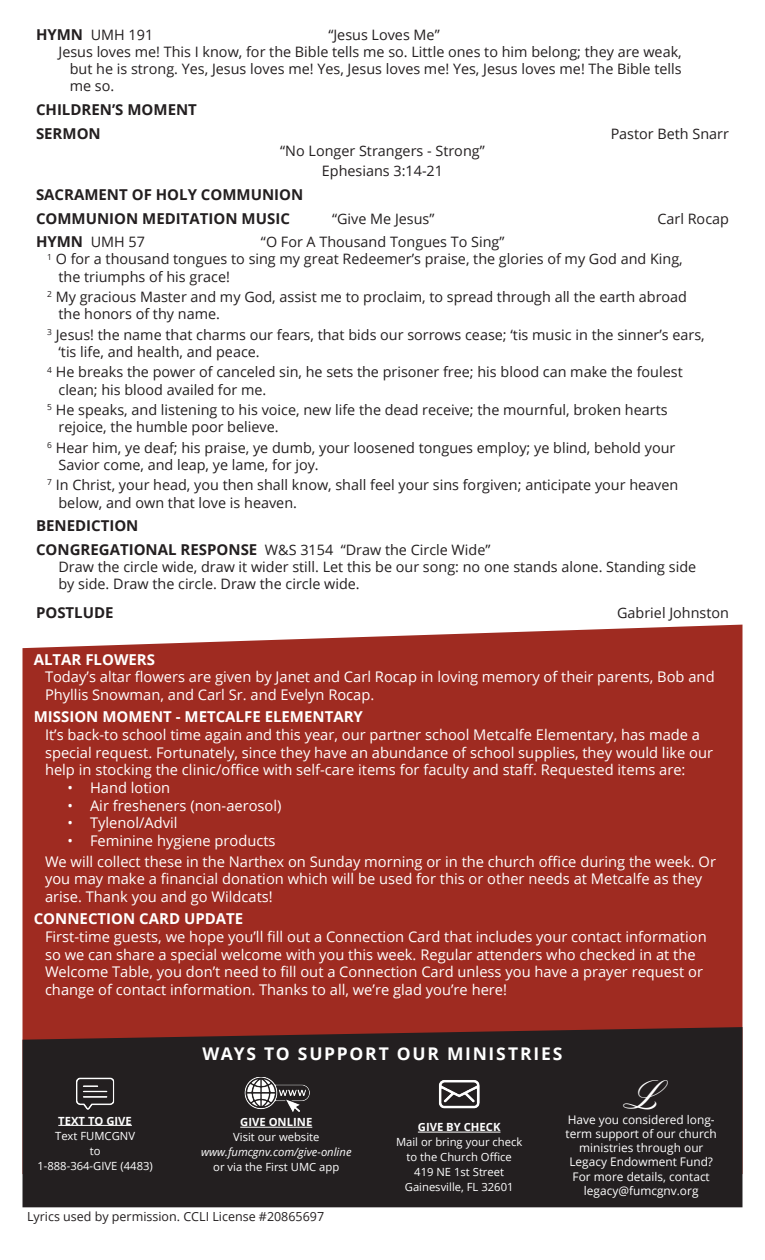
<style>
.page{position:relative;width:765px;height:1260px;background:#fff}
.page>*{position:absolute;margin:0;border:0;box-sizing:border-box;transform-origin:0 0}
.t1{font:45px "Cylburn";color:#fff}
.t2{font:700 17.5px "Open Sans";letter-spacing:.095em;color:#fff}
.Worship_Element{font:700 15px "Open Sans";color:#231f20}
.Worship_Element-2{font:700 15px "Open Sans";color:#fff}
.Litany_Block{font:14.75px/17.6px "Open Sans";color:#fff}
.Litany_Block-2{font:14.38px/17.2px "Open Sans";color:#231f20}
.Worship_Element-3{font:14.38px "Open Sans";color:#231f20}
.t3{font:12.5px "Open Sans";color:#231f20}
.t4{font:11.88px/14.2px "Open Sans";color:#fff;text-align:center}
.t5{font:11.25px/15px "Open Sans";color:#fff;text-align:center}
.t6{font:700 11.25px "Open Sans";color:#fff}
.s1{font-weight:700;font-size:15px}
.s2{font-style:italic}
</style>
<div class="page">
<svg style="left:22px;top:625px;width:720px;height:549px;background:#a63b32"></svg>
<div style="left:23px;top:1027px;width:720px;height:180px;background:#231f20"></div>
<hr style="left:240px;top:1127px;width:72px;height:1px;background:#fff">
<img style="left:77px;top:1076px;width:37px;height:37px">
<div style="left:75px;top:1074px;width:41px;height:41px;border:1px solid #231f20"></div>
<hr style="left:58px;top:1125px;width:74px;height:1px;background:#fff">
<img style="left:439px;top:1074px;width:40px;height:41px">
<hr style="left:418px;top:1132px;width:83px;height:1px;background:#fff">
<img style="left:245px;top:1078px;width:64px;height:37px">
<p class="Litany_Block-2" style="left:36px;top:25px;width:119px"><span class="s1">HYMN</span> UMH 191</p>
<p class="Litany_Block-2" style="left:328px;top:25px;width:113px">“Jesus Loves Me”</p>
<p class="Litany_Block-2" style="left:70px;top:43px;width:614px;text-align:justify;text-indent:-11px">Jesus loves me! This I know, for the Bible tells me so. Little ones to him belong; they are weak, but he is strong. Yes, Jesus loves me! Yes, Jesus loves me! Yes, Jesus loves me! The Bible tells me so.</p>
<p class="Worship_Element" style="left:36px;top:99px;width:162px">CHILDREN’S MOMENT</p>
<p class="Worship_Element" style="left:36px;top:123px;width:66px">SERMON</p>
<p class="Litany_Block-2" style="left:611px;top:124px;width:120px">Pastor Beth Snarr</p>
<p class="Litany_Block-2" style="left:280px;top:142px;width:206px">“No Longer Strangers - Strong”</p>
<p class="Litany_Block-2" style="left:322px;top:162px;width:123px">Ephesians 3:14-21</p>
<p class="Worship_Element" style="left:36px;top:184px;width:269px">SACRAMENT OF HOLY COMMUNION</p>
<p class="Worship_Element" style="left:36px;top:207px;width:255px">COMMUNION MEDITATION MUSIC</p>
<p class="Litany_Block-2" style="left:332px;top:209px;width:104px">“Give Me Jesus”</p>
<p class="Litany_Block-2" style="left:657px;top:209px;width:73px">Carl Rocap</p>
<p class="Litany_Block-2" style="left:36px;top:233px;width:111px"><span class="s1">HYMN</span> UMH 57</p>
<p class="Litany_Block-2" style="left:261px;top:233px;width:245px">“O For A Thousand Tongues To Sing”</p>
<p class="Litany_Block-2" style="left:58px;top:250px;width:626px;text-indent:-11px"><sup>1</sup> O for a thousand tongues to sing my great Redeemer’s praise, the glories of my God and King, the triumphs of his grace!</p>
<p class="Litany_Block-2" style="left:58px;top:288px;width:630px;text-indent:-11px"><sup>2</sup> My gracious Master and my God, assist me to proclaim, to spread through all the earth abroad the honors of thy name.</p>
<p class="Litany_Block-2" style="left:58px;top:325px;width:648px;text-indent:-11px"><sup>3</sup> Jesus! the name that charms our fears, that bids our sorrows cease; ‘tis music in the sinner’s ears, ‘tis life, and health, and peace.</p>
<p class="Litany_Block-2" style="left:58px;top:363px;width:626px;text-indent:-11px"><sup>4</sup> He breaks the power of canceled sin, he sets the prisoner free; his blood can make the foulest clean; his blood availed for me.</p>
<p class="Litany_Block-2" style="left:58px;top:401px;width:611px;text-indent:-11px"><sup>5</sup> He speaks, and listening to his voice, new life the dead receive; the mournful, broken hearts rejoice, the humble poor believe.</p>
<p class="Litany_Block-2" style="left:58px;top:438px;width:618px;text-indent:-11px"><sup>6</sup> Hear him, ye deaf; his praise, ye dumb, your loosened tongues employ; ye blind, behold your<br>Savior come, and leap, ye lame, for joy.</p>
<p class="Litany_Block-2" style="left:58px;top:476px;width:621px;text-indent:-11px"><sup>7</sup> In Christ, your head, you then shall know, shall feel your sins forgiven; anticipate your heaven below, and own that love is heaven.</p>
<p class="Worship_Element" style="left:36px;top:515px;width:104px">BENEDICTION</p>
<p class="Litany_Block-2" style="left:36px;top:541px;width:456px"><span class="s1">CONGREGATIONAL RESPONSE</span> W&amp;S 3154 “Draw the Circle Wide”</p>
<p class="Litany_Block-2" style="left:58px;top:558px;width:639px">Draw the circle wide, draw it wider still. Let this be our song: no one stands alone. Standing side by side. Draw the circle. Draw the circle wide.</p>
<p class="Worship_Element" style="left:36px;top:602px;width:79px">POSTLUDE</p>
<p class="Worship_Element-3" style="left:617px;top:603px;width:113px">Gabriel Johnston</p>
<p class="Worship_Element-2" style="left:34px;top:649px;width:123px">ALTAR FLOWERS</p>
<p class="Litany_Block" style="left:45px;top:668px;width:671px">Today’s altar flowers are given by Janet and Carl Rocap in loving memory of their parents, Bob and<br>Phyllis Snowman, and Carl Sr. and Evelyn Rocap.</p>
<p class="Worship_Element-2" style="left:34px;top:706px;width:331px">MISSION MOMENT - METCALFE ELEMENTARY</p>
<p class="Litany_Block" style="left:45px;top:725px;width:670px">It’s back-to school time again and this year, our partner school Metcalfe Elementary, has made a special request. Fortunately, since they have an abundance of school supplies, they would like our help in stocking the clinic/office with self-care items for faculty and staff. Requested items are:</p>
<p class="Litany_Block" style="left:68px;top:778px;width:104px">• Hand lotion</p>
<p class="Litany_Block" style="left:68px;top:796px;width:216px">• Air fresheners (non-aerosol)</p>
<p class="Litany_Block" style="left:68px;top:814px;width:112px">• Tylenol/Advil</p>
<p class="Litany_Block" style="left:68px;top:831px;width:210px">• Feminine hygiene products</p>
<p class="Litany_Block" style="left:45px;top:852px;width:673px">We will collect these in the Narthex on Sunday morning or in the church office during the week. Or you may make a financial donation which will be used for this or other needs at Metcalfe as they arise. Thank you and go Wildcats!</p>
<p class="Worship_Element-2" style="left:34px;top:908px;width:211px">CONNECTION CARD UPDATE</p>
<p class="Litany_Block" style="left:45px;top:927px;width:663px">First-time guests, we hope you’ll fill out a Connection Card that includes your contact information so we can share a special welcome with you this week. Regular attenders who checked in at the Welcome Table, you don’t need to fill out a Connection Card unless you have a prayer request or change of contact information. Thanks to all, we’re glad you’re here!</p>
<p class="t6" style="left:58px;top:1113px;width:75px">TEXT TO GIVE</p>
<p class="t5" style="left:37px;top:1128px;width:117px">Text FUMCGNV<br>to<br>1-888-364-GIVE (4483)</p>
<p class="t2" style="left:203px;top:1042px;width:361px">WAYS TO SUPPORT OUR MINISTRIES</p>
<p class="t1" style="left:625px;top:1070px;width:34px">L</p>
<p class="t6" style="left:240px;top:1114px;width:74px">GIVE ONLINE</p>
<p class="t5" style="left:201px;top:1129px;width:152px">Visit our website <span class="s2">www.fumcgnv.com/give-online </span>or via the First UMC app</p>
<p class="t6" style="left:418px;top:1119px;width:84px">GIVE BY CHECK</p>
<p class="t5" style="left:396px;top:1134px;width:128px">Mail or bring your check to the Church Office<br>419 NE 1st Street<br>Gainesville, FL 32601</p>
<p class="t4" style="left:566px;top:1112px;width:153px">Have you considered long&shy;term support of our church ministries through our<br>Legacy Endowment Fund?<br>For more details, contact legacy@fumcgnv.org</p>
<p class="t3" style="left:27px;top:1208px;width:299px">Lyrics used by permission. CCLI License #20865697</p>
</div>
